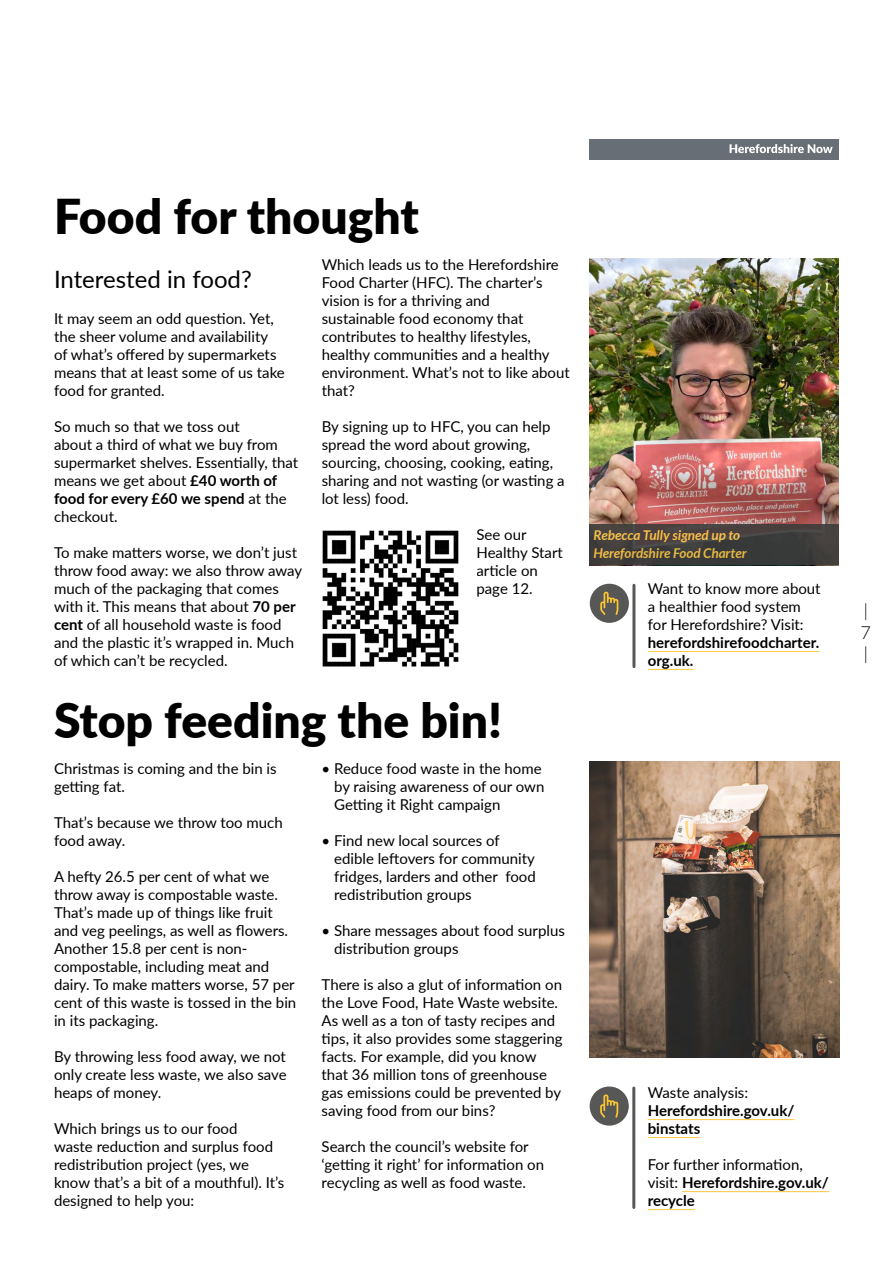
<style>
.page{position:relative;width:893px;height:1263px;background:#fff}
.page>*{position:absolute;margin:0;border:0;box-sizing:border-box;transform-origin:0 0}
.t1{font:900 48px "Lato";color:#000}
.intro_headers{font:24px "Lato";color:#000}
.t2{font:300 18px/21.6px "Lato";color:#000}
.main_copy{font:15px/18px "Lato";color:#000}
.main_copy-2{font:700 15px/18px "Lato";color:#000}
.t3{font:italic 700 13.5px/18px "Lato";color:#fec745}
.s1{font-weight:700}
.s2{font-weight:400}
</style>
<div class="page">
<div style="left:590px;top:1086px;width:39px;height:39px;background:#575756;border-radius:50%"></div>
<svg style="left:600px;top:1094px;width:18px;height:24px"></svg>
<hr style="left:632px;top:1088px;width:3px;height:119px;background:#575756">
<hr style="left:648px;top:1119px;width:146px;height:1px;background:#fec745">
<hr style="left:648px;top:1137px;width:52px;height:1px;background:#fec745">
<hr style="left:682px;top:1191px;width:147px;height:1px;background:#fec745">
<hr style="left:648px;top:1209px;width:47px;height:1px;background:#fec745">
<div style="left:590px;top:139px;width:249px;height:20px;background:#686e75"></div>
<svg style="left:730px;top:144px;width:103px;height:9px"></svg>
<img style="left:322px;top:530px;width:137px;height:137px">
<img style="left:590px;top:762px;width:250px;height:296px">
<img style="left:589px;top:259px;width:250px;height:265px">
<div style="left:589px;top:524px;width:250px;height:41px;background:#3c3c3b"></div>
<div style="left:590px;top:584px;width:39px;height:39px;background:#575756;border-radius:50%"></div>
<svg style="left:600px;top:592px;width:18px;height:23px"></svg>
<hr style="left:632px;top:585px;width:3px;height:82px;background:#575756">
<hr style="left:648px;top:651px;width:171px;height:1px;background:#fec745">
<hr style="left:648px;top:669px;width:45px;height:1px;background:#fec745">
<h1 class="t1" style="left:54px;top:180px;width:366px">Food for thought</h1>
<h2 class="intro_headers" style="left:54px;top:262px;width:199px">Interested in food?</h2>
<p class="main_copy" style="left:54px;top:309px;width:232px">It may seem an odd question. Yet, the sheer volume and availability of what’s offered by supermarkets means that at least some of us take food for granted.</p>
<p class="main_copy" style="left:54px;top:417px;width:246px">So much so that we toss out<br>about a third of what we buy from supermarket shelves. Essentially, that means we get about <span class="s1">£40 worth of food for every £60 we spend</span> at the checkout.</p>
<p class="main_copy" style="left:54px;top:543px;width:250px">To make matters worse, we don’t just throw food away: we also throw away much of the packaging that comes with it. This means that about <span class="s1">70 per cent</span> of all household waste is food and the plastic it’s wrapped in. Much of which can’t be recycled.</p>
<p class="main_copy" style="left:322px;top:255px;width:250px">Which leads us to the Herefordshire<br>Food Charter (HFC). The charter’s vision is for a thriving and<br>sustainable food economy that contributes to healthy lifestyles, healthy communities and a healthy environment. What’s not to like about that?</p>
<p class="main_copy" style="left:322px;top:417px;width:245px">By signing up to HFC, you can help spread the word about growing, sourcing, choosing, cooking, eating, sharing and not wasting (or wasting a lot less) food.</p>
<p class="main_copy" style="left:476px;top:525px;width:88px">See our<br>Healthy Start article on page 12.</p>
<h1 class="t1" style="left:54px;top:684px;width:450px">Stop feeding the bin!</h1>
<p class="main_copy" style="left:54px;top:759px;width:224px">Christmas is coming and the bin is getting fat.</p>
<p class="main_copy" style="left:54px;top:813px;width:230px">That’s because we throw too much food away.</p>
<p class="main_copy" style="left:54px;top:867px;width:244px">A hefty 26.5 per cent of what we throw away is compostable waste.<br>That’s made up of things like fruit and veg peelings, as well as flowers.<br>Another 15.8 per cent is non&shy;compostable, including meat and dairy. To make matters worse, 57 per cent of this waste is tossed in the bin in its packaging.</p>
<p class="main_copy" style="left:54px;top:1047px;width:234px;text-align:justify">By throwing less food away, we not only create less waste, we also save heaps of money.</p>
<p class="main_copy" style="left:54px;top:1119px;width:232px">Which brings us to our food<br>waste reduction and surplus food redistribution project (yes, we know that’s a bit of a mouthful). It’s designed to help you:</p>
<p class="main_copy" style="left:334px;top:759px;width:212px;text-indent:-13px">• Reduce food waste in the home by raising awareness of our own<br>Getting it Right campaign</p>
<p class="main_copy" style="left:334px;top:831px;width:203px;text-indent:-13px">• Find new local sources of edible leftovers for community fridges, larders and other food redistribution groups</p>
<p class="main_copy" style="left:334px;top:921px;width:232px;text-indent:-13px">• Share messages about food surplus distribution groups</p>
<p class="main_copy" style="left:322px;top:975px;width:242px">There is also a glut of information on the Love Food, Hate Waste website.<br>As well as a ton of tasty recipes and tips, it also provides some staggering facts. For example, did you know that 36 million tons of greenhouse gas emissions could be prevented by saving food from our bins?</p>
<p class="main_copy" style="left:322px;top:1137px;width:224px">Search the council’s website for ‘getting it right’ for information on recycling as well as food waste.</p>
<p class="t3" style="left:593px;top:526px;width:155px">Rebecca Tully signed up to<br>Herefordshire Food Charter</p>
<p class="main_copy" style="left:648px;top:579px;width:174px">Want to know more about a healthier food system for Herefordshire? Visit: <span class="s1">herefordshirefoodcharter. org.uk.</span></p>
<p class="main_copy-2" style="left:648px;top:1083px;width:148px"><span class="s2">Waste analysis:<br></span>Herefordshire.gov.uk/ binstats</p>
<p class="main_copy" style="left:648px;top:1155px;width:183px">For further information, visit: <span class="s1">Herefordshire.gov.uk/ recycle</span></p>
<p class="t2" style="left:860px;top:600px;width:12px">|<br>7 |</p>
</div>
